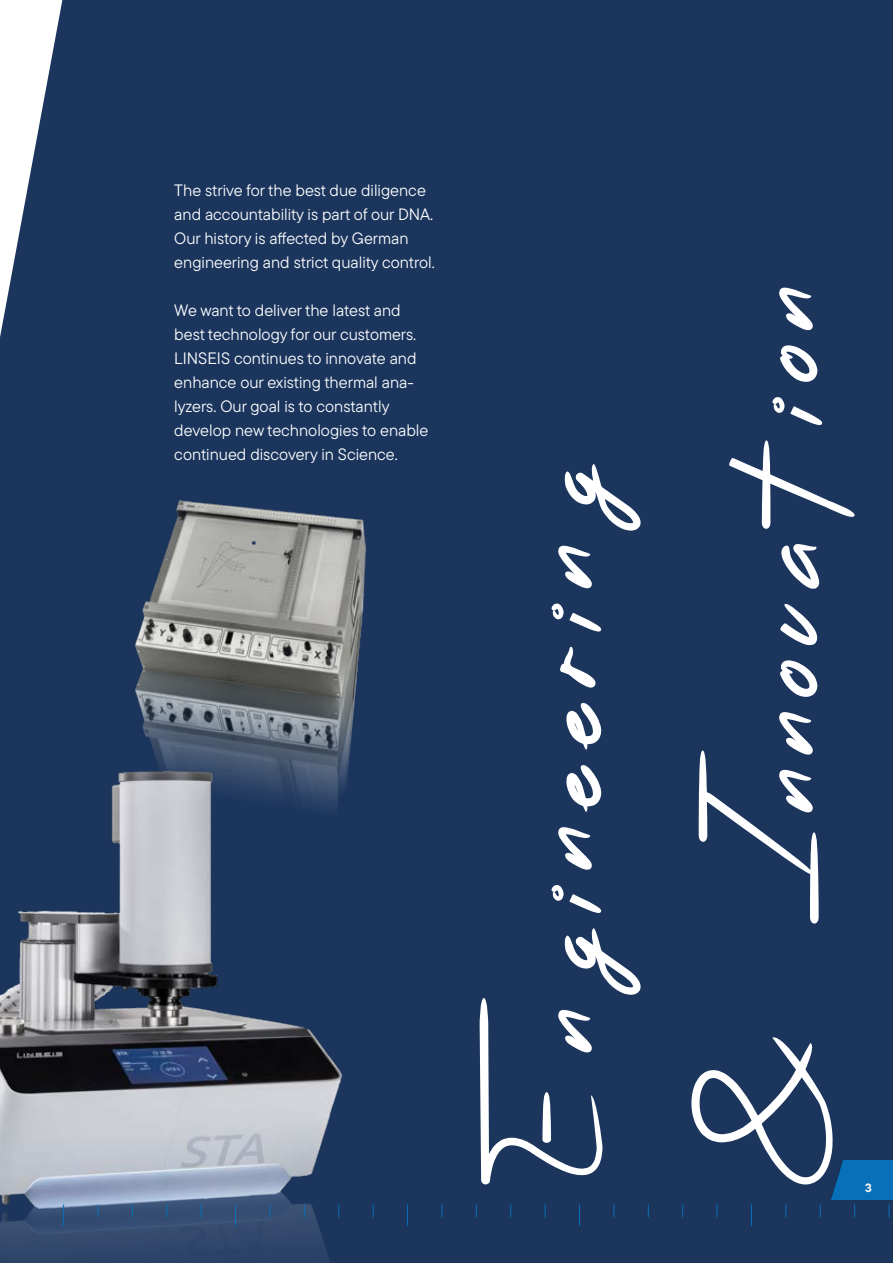
<style>
.page{position:relative;width:893px;height:1263px;background:#1b355d}
.page>*{position:absolute;margin:0;border:0;box-sizing:border-box;transform-origin:0 0}
.t1{font:210px/217.5px "Rasttend";color:#fff}
.t2{font:16.5px/24px "TT Commons Pro";color:#fff}
.t3{font:700 12px "TT Commons Pro";color:#f9f7f4}
</style>
<div class="page">
<img style="left:829px;top:1160px;width:64px;height:39px">
<img style="left:103px;top:493px;width:289px;height:422px">
<img style="left:0;top:728px;width:358px;height:535px">
<svg style="left:63px;top:1204px;width:1px;height:22px"></svg>
<svg style="left:235px;top:1204px;width:1px;height:22px"></svg>
<svg style="left:407px;top:1204px;width:1px;height:22px"></svg>
<svg style="left:579px;top:1204px;width:1px;height:22px"></svg>
<svg style="left:751px;top:1204px;width:1px;height:22px"></svg>
<svg style="left:98px;top:1204px;width:1px;height:13px"></svg>
<svg style="left:270px;top:1204px;width:1px;height:13px"></svg>
<svg style="left:442px;top:1204px;width:1px;height:13px"></svg>
<svg style="left:614px;top:1204px;width:1px;height:13px"></svg>
<svg style="left:786px;top:1204px;width:1px;height:13px"></svg>
<svg style="left:132px;top:1204px;width:1px;height:13px"></svg>
<svg style="left:304px;top:1204px;width:1px;height:13px"></svg>
<svg style="left:476px;top:1204px;width:1px;height:13px"></svg>
<svg style="left:648px;top:1204px;width:1px;height:13px"></svg>
<svg style="left:820px;top:1204px;width:1px;height:13px"></svg>
<svg style="left:167px;top:1204px;width:1px;height:13px"></svg>
<svg style="left:338px;top:1204px;width:1px;height:13px"></svg>
<svg style="left:510px;top:1204px;width:1px;height:13px"></svg>
<svg style="left:682px;top:1204px;width:1px;height:13px"></svg>
<svg style="left:854px;top:1204px;width:1px;height:13px"></svg>
<svg style="left:201px;top:1204px;width:1px;height:13px"></svg>
<svg style="left:373px;top:1204px;width:1px;height:13px"></svg>
<svg style="left:545px;top:1204px;width:1px;height:13px"></svg>
<svg style="left:717px;top:1204px;width:1px;height:13px"></svg>
<svg style="left:889px;top:1204px;width:1px;height:13px"></svg>
<p class="t2" style="left:174px;top:178px;width:262px">The strive for the best due diligence and accountability is part of our DNA.<br>Our history is affected by German engineering and strict quality control.</p>
<p class="t2" style="left:174px;top:298px;width:256px">We want to deliver the latest and best technology for our customers.<br>LINSEIS continues to innovate and enhance our existing thermal ana&shy;lyzers. Our goal is to constantly develop new technologies to enable continued discovery in Science.</p>
<h1 class="t1" style="left:420px;top:820px;width:541px;line-height:221px;text-indent:-240px;rotate:-90deg">ngineering nnovation</h1>
<h1 class="t1" style="left:437px;top:1192px;width:451px;rotate:-90deg">E<br>&amp; I</h1>
<p class="t3" style="left:865px;top:1178px;width:8px">3</p>
</div>
